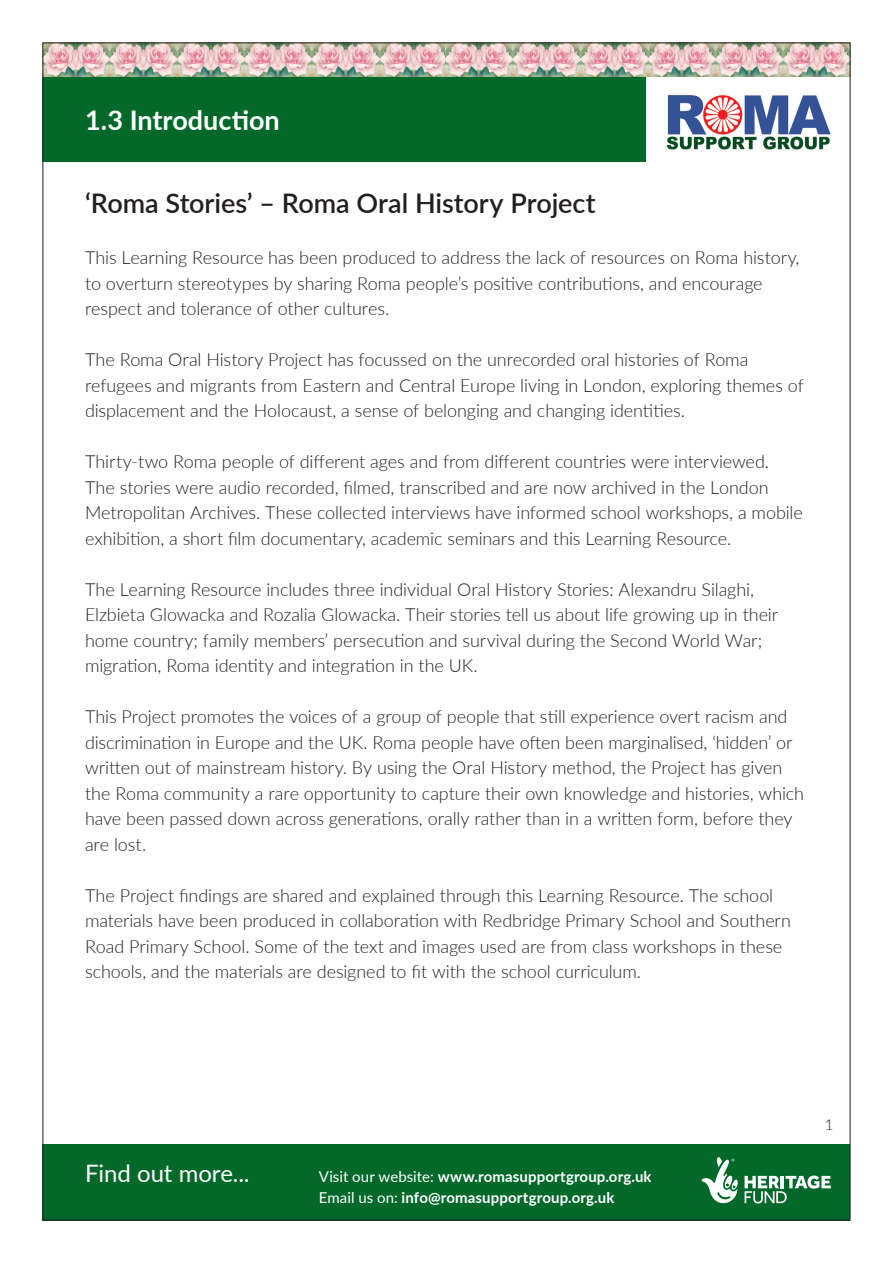
<style>
.page{position:relative;width:893px;height:1263px;background:#fff}
.page>*{position:absolute;margin:0;border:0;box-sizing:border-box;transform-origin:0 0}
.t1{font:600 27px "Lato";color:#231f20}
.t2{font:700 27px "Lato";color:#fff}
.t3{font:24px "Lato";letter-spacing:-.005em;color:#fff}
.t4{font:300 18px/25.5px "Lato";letter-spacing:-.005em;color:#231f20}
.t5{font:700 15px/21px "Lato";letter-spacing:.01em;color:#fff}
.t6{font:300 15px "Lato";color:#231f20}
.s1{font-weight:400}
</style>
<div class="page">
<div style="left:43px;top:43px;width:603px;height:119px;background:#02692b"></div>
<img style="left:45px;top:45px;width:803px;height:31px">
<img style="left:666px;top:94px;width:165px;height:56px">
<div style="left:43px;top:1144px;width:807px;height:76px;background:#02692b"></div>
<svg style="left:702px;top:1157px;width:36px;height:46px"></svg>
<svg style="left:745px;top:1175px;width:86px;height:28px"></svg>
<h1 class="t2" style="left:85px;top:100px;width:196px">1.3 Introduction</h1>
<h1 class="t1" style="left:85px;top:184px;width:512px">‘Roma Stories’ – Roma Oral History Project</h1>
<p class="t4" style="left:85px;top:244px;width:716px">This Learning Resource has been produced to address the lack of resources on Roma history, to overturn stereotypes by sharing Roma people’s positive contributions, and encourage respect and tolerance of other cultures.</p>
<p class="t4" style="left:85px;top:346px;width:720px">The Roma Oral History Project has focussed on the unrecorded oral histories of Roma refugees and migrants from Eastern and Central Europe living in London, exploring themes of displacement and the Holocaust, a sense of belonging and changing identities.</p>
<p class="t4" style="left:85px;top:448px;width:719px">Thirty-two Roma people of different ages and from different countries were interviewed.<br>The stories were audio recorded, filmed, transcribed and are now archived in the London Metropolitan Archives. These collected interviews have informed school workshops, a mobile exhibition, a short film documentary, academic seminars and this Learning Resource.</p>
<p class="t4" style="left:85px;top:576px;width:695px">The Learning Resource includes three individual Oral History Stories: Alexandru Silaghi, Elzbieta Glowacka and Rozalia Glowacka. Their stories tell us about life growing up in their home country; family members’ persecution and survival during the Second World War; migration, Roma identity and integration in the UK.</p>
<p class="t4" style="left:85px;top:703px;width:721px">This Project promotes the voices of a group of people that still experience overt racism and discrimination in Europe and the UK. Roma people have often been marginalised, ‘hidden’ or written out of mainstream history. By using the Oral History method, the Project has given the Roma community a rare opportunity to capture their own knowledge and histories, which have been passed down across generations, orally rather than in a written form, before they are lost.</p>
<p class="t4" style="left:85px;top:882px;width:707px">The Project findings are shared and explained through this Learning Resource. The school materials have been produced in collaboration with Redbridge Primary School and Southern Road Primary School. Some of the text and images used are from class workshops in these schools, and the materials are designed to fit with the school curriculum.</p>
<h2 class="t3" style="left:85px;top:1156px;width:166px">Find out more...</h2>
<p class="t5" style="left:319px;top:1166px;width:334px"><span class="s1">Visit our website:</span> www.romasupportgroup.org.uk<br><span class="s1">Email us on:</span> info@romasupportgroup.org.uk</p>
<p class="t6" style="left:825px;top:1115px;width:10px">1</p>
</div>
